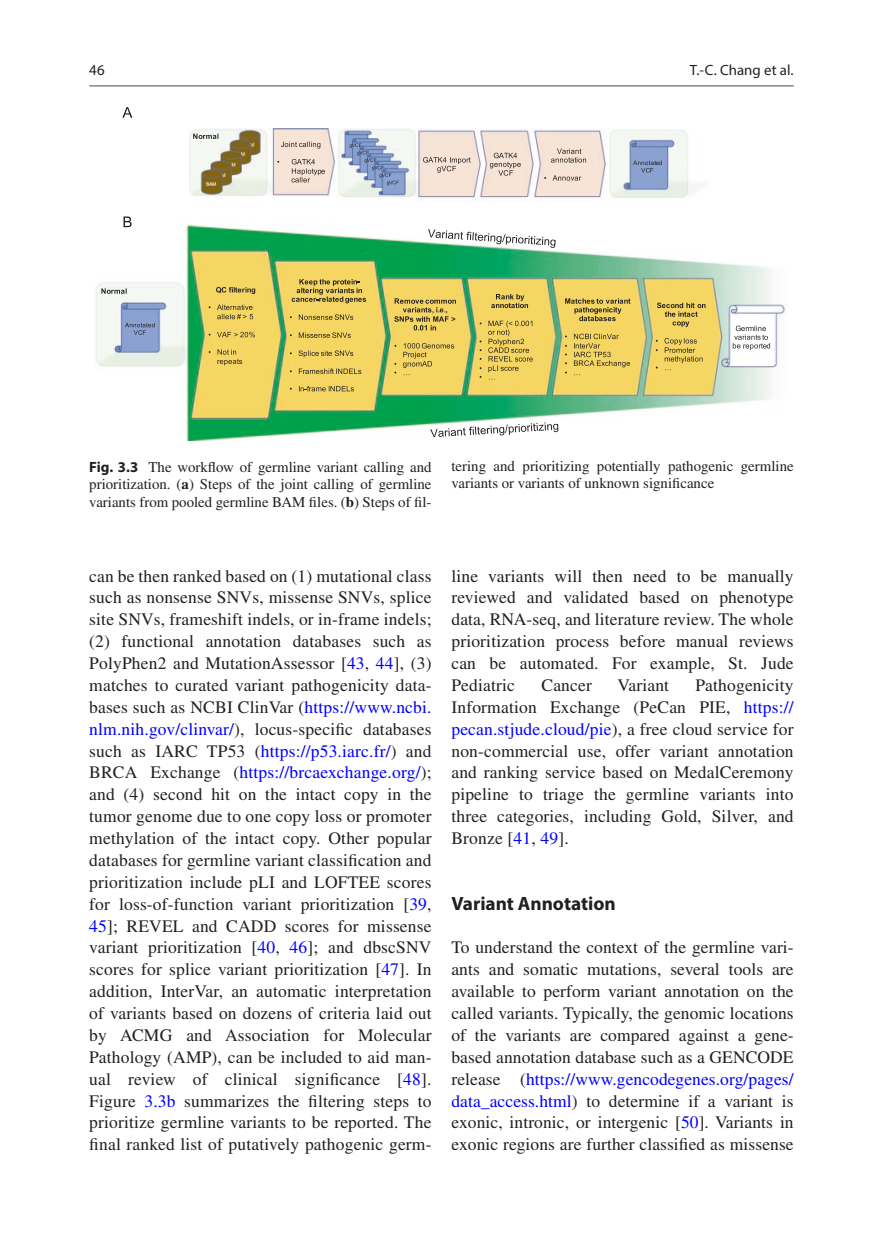
<style>
.page{position:relative;width:883px;height:1260px;background:#fff}
.page>*{position:absolute;margin:0;border:0;box-sizing:border-box;transform-origin:0 0}
.t1{font:700 19.25px "Myriad Pro";color:#231f20}
.t2{font:17.5px/21.9px "Times LT Std";letter-spacing:.01em;color:#231f20;text-align:justify}
.t3{font:14.88px/17.5px "Times LT Std";color:#231f20;text-align:justify}
.t4{font:14.88px "Myriad Pro Regular 2";letter-spacing:.005em;color:#231f20}
.t5{font:14.88px "Myriad Pro";color:#231f20}
.s1{font-family:"Myriad Pro";font-weight:700}
.s2{font-weight:700}
.s3{color:#00f}
</style>
<div class="page">
<img style="left:95px;top:129px;width:690px;height:312px">
<svg style="left:281px;top:142px;width:39px;height:7px"></svg>
<svg style="left:292px;top:159px;width:33px;height:24px"></svg>
<svg style="left:551px;top:148px;width:35px;height:15px"></svg>
<svg style="left:553px;top:175px;width:28px;height:6px"></svg>
<svg style="left:350px;top:143px;width:49px;height:42px;background:#96a7c9"></svg>
<svg style="left:423px;top:157px;width:48px;height:16px"></svg>
<svg style="left:490px;top:153px;width:31px;height:23px"></svg>
<svg style="left:633px;top:161px;width:29px;height:12px"></svg>
<svg style="left:125px;top:323px;width:30px;height:12px"></svg>
<svg style="left:292px;top:279px;width:74px;height:24px;background:#c3a952"></svg>
<svg style="left:299px;top:314px;width:54px;height:6px"></svg>
<svg style="left:299px;top:332px;width:52px;height:6px"></svg>
<svg style="left:299px;top:350px;width:54px;height:7px"></svg>
<svg style="left:299px;top:368px;width:62px;height:6px"></svg>
<svg style="left:299px;top:386px;width:55px;height:5px"></svg>
<svg style="left:394px;top:298px;width:62px;height:32px;background:#cdb255"></svg>
<svg style="left:403px;top:343px;width:51px;height:25px"></svg>
<svg style="left:216px;top:287px;width:39px;height:7px"></svg>
<svg style="left:217px;top:305px;width:36px;height:14px"></svg>
<svg style="left:217px;top:332px;width:38px;height:5px"></svg>
<svg style="left:217px;top:349px;width:25px;height:16px"></svg>
<svg style="left:491px;top:294px;width:37px;height:14px"></svg>
<svg style="left:488px;top:321px;width:45px;height:51px;background:#d6ba58"></svg>
<svg style="left:565px;top:298px;width:65px;height:23px"></svg>
<svg style="left:574px;top:334px;width:56px;height:33px;background:#d7bb59"></svg>
<svg style="left:657px;top:303px;width:49px;height:24px"></svg>
<svg style="left:665px;top:338px;width:38px;height:25px"></svg>
<svg style="left:733px;top:326px;width:37px;height:24px"></svg>
<svg style="left:122px;top:107px;width:10px;height:11px"></svg>
<svg style="left:124px;top:217px;width:8px;height:10px"></svg>
<svg style="left:428px;top:229px;width:128px;height:19px"></svg>
<svg style="left:430px;top:422px;width:128px;height:15px"></svg>
<svg style="left:193px;top:134px;width:25px;height:5px"></svg>
<svg style="left:101px;top:288px;width:26px;height:6px"></svg>
<hr style="left:89px;top:85px;width:705px;height:2px;background:#939598">
<p class="t5" style="left:89px;top:61px;width:17px">46</p>
<p class="t4" style="left:690px;top:61px;width:105px">T.-C. Chang et al.</p>
<p class="t3" style="left:89px;top:458px;width:344px"><span class="s1">Fig. 3.3</span> The workflow of germline variant calling and prioritization. (<span class="s2">a</span>) Steps of the joint calling of germline variants from pooled germline BAM files. (<span class="s2">b</span>) Steps of fil-</p>
<p class="t3" style="left:451px;top:457px;width:344px">tering and prioritizing potentially pathogenic germline variants or variants of unknown significance</p>
<p class="t2" style="left:89px;top:565px;width:344px">can be then ranked based on (1) mutational class such as nonsense SNVs, missense SNVs, splice site SNVs, frameshift indels, or in-frame indels; (2) functional annotation databases such as PolyPhen2 and MutationAssessor [<span class="s3">43</span>, <span class="s3">44</span>], (3) matches to curated variant pathogenicity data&shy;bases such as NCBI ClinVar (<span class="s3">https://www.ncbi. nlm.nih.gov/clinvar/</span>), locus-specific databases such as IARC TP53 (<span class="s3">https://p53.iarc.fr/</span>) and BRCA Exchange (<span class="s3">https://brcaexchange.org/</span>); and (4) second hit on the intact copy in the tumor genome due to one copy loss or promoter methylation of the intact copy. Other popular databases for germline variant classification and prioritization include pLI and LOFTEE scores for loss-of-function variant prioritization [<span class="s3">39</span>, <span class="s3">45</span>]; REVEL and CADD scores for missense variant prioritization [<span class="s3">40</span>, <span class="s3">46</span>]; and dbscSNV scores for splice variant prioritization [<span class="s3">47</span>]. In addition, InterVar, an automatic interpretation of variants based on dozens of criteria laid out by ACMG and Association for Molecular Pathology (AMP), can be included to aid man&shy;ual review of clinical significance [<span class="s3">48</span>].<br>Figure <span class="s3">3.3b</span> summarizes the filtering steps to prioritize germline variants to be reported. The final ranked list of putatively pathogenic germ-</p>
<p class="t2" style="left:451px;top:565px;width:344px">line variants will then need to be manually reviewed and validated based on phenotype data, RNA-seq, and literature review. The whole prioritization process before manual reviews can be automated. For example, St. Jude Pediatric</p>
<p class="t2" style="left:451px;top:674px;width:344px;text-indent:244px">Pathogenicity Information Exchange (PeCan PIE, <span class="s3">https:// pecan.stjude.cloud/pie</span>), a free cloud service for non-commercial use, offer variant annotation and ranking service based on MedalCeremony pipeline to triage the germline variants into three categories, including Gold, Silver, and Bronze [<span class="s3">41</span>, <span class="s3">49</span>].</p>
<p class="t2" style="left:542px;top:674px;width:52px">Cancer</p>
<p class="t2" style="left:618px;top:674px;width:53px">Variant</p>
<p class="t1" style="left:451px;top:891px;width:166px">Variant Annotation</p>
<p class="t2" style="left:451px;top:937px;width:344px">To understand the context of the germline vari&shy;ants and somatic mutations, several tools are available to perform variant annotation on the called variants. Typically, the genomic locations of the variants are compared against a gene&shy;based annotation database such as a GENCODE release (<span class="s3">https://www.gencodegenes.org/pages/ data_access.html</span>) to determine if a variant is exonic, intronic, or intergenic [<span class="s3">50</span>]. Variants in exonic regions are further classified as missense</p>
</div>
